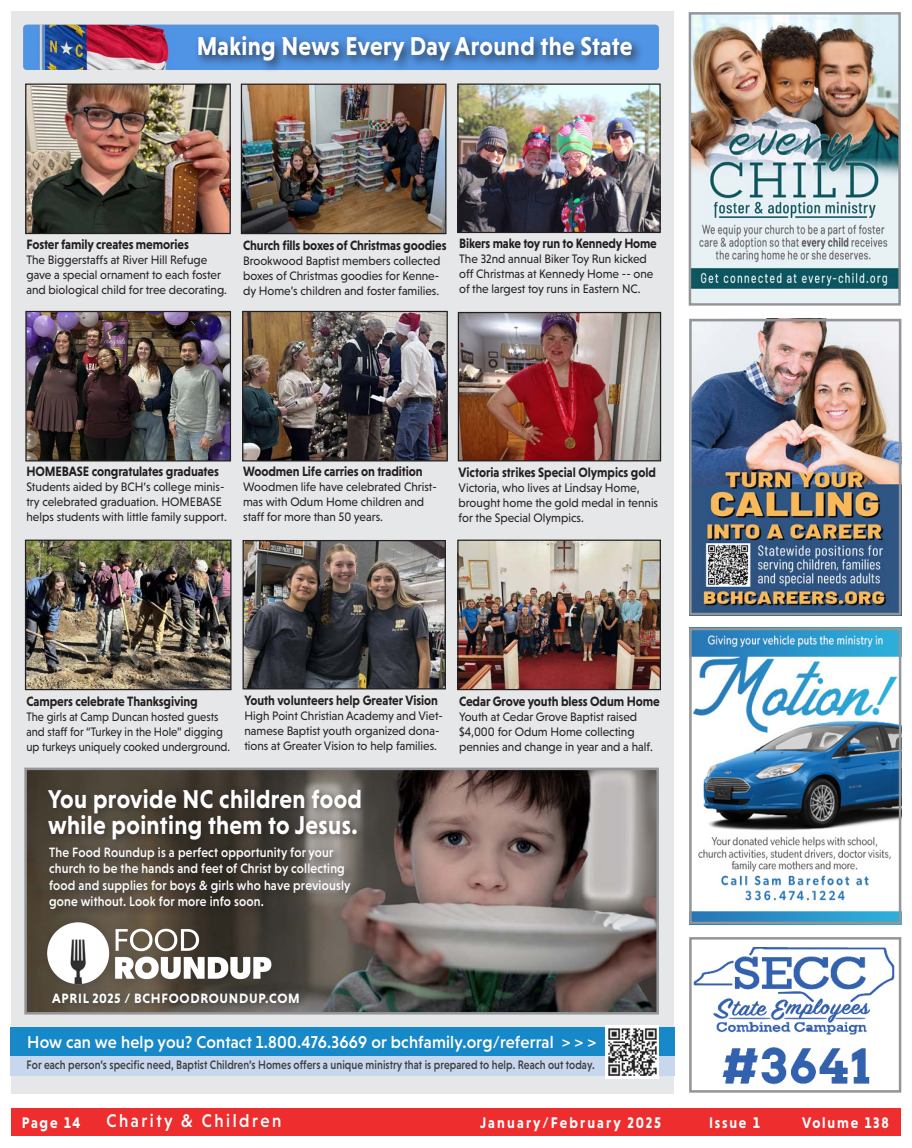
<style>
.page{position:relative;width:912px;height:1148px;background:#fff}
.page>*{position:absolute;margin:0;border:0;box-sizing:border-box;transform-origin:0 0}
.t1{font:700 26.25px/26.2px "Niveau Grotesk";letter-spacing:.015em;color:#fff;scale:.9 1}
.t2{font:500 18.75px "Niveau Grotesk";letter-spacing:.15em;color:#fff;scale:.9 1}
.t3{font:500 17.5px "Niveau Grotesk";letter-spacing:.01em;color:#fff;scale:.95 1}
.t4{font:700 15.62px "Niveau Grotesk";letter-spacing:.125em;color:#fff;scale:.9 1}
.t5{font:700 15.62px "Niveau Grotesk";letter-spacing:.15em;color:#fff;scale:.9 1}
.t6{font:700 13.75px "Niveau Grotesk";letter-spacing:-.01em;color:#231f20;scale:.9 1}
.t7{font:500 13.75px/16.2px "Niveau Grotesk";letter-spacing:.015em;color:#fff;scale:.9 1}
.t8{font:700 13.75px "Niveau Grotesk";letter-spacing:-.01em;color:#231f20;scale:.89 1}
.t9{font:700 13.75px "Niveau Grotesk";letter-spacing:.055em;color:#fff;scale:.96 1}
.t10{font:12.5px/15px "Niveau Grotesk";color:#231f20;scale:.95 1}
.t11{font:500 12.5px "Niveau Grotesk";letter-spacing:.005em;color:#3e3e3f;scale:.85 1}
.t12{font:12.5px/15px "Niveau Grotesk";color:#231f20;scale:.9 1}
</style>
<div class="page">
<div style="left:11px;top:11px;width:662px;height:1082px;background:#e6e7e9"></div>
<img style="left:693px;top:947px;width:202px;height:138px">
<div style="left:689px;top:937px;width:212px;height:155px;border:2px solid #939598"></div>
<img style="left:692px;top:630px;width:206px;height:291px">
<div style="left:689px;top:627px;width:212px;height:297px;border:2px solid #939598"></div>
<img style="left:692px;top:322px;width:206px;height:290px">
<div style="left:689px;top:319px;width:212px;height:296px;border:2px solid #939598"></div>
<img style="left:691px;top:15px;width:206px;height:288px">
<div style="left:688px;top:12px;width:212px;height:294px;border:2px solid #939598"></div>
<div style="left:10px;top:1027px;width:664px;height:29px;background:#1788c8"></div>
<div style="left:10px;top:1056px;width:664px;height:20px;background:#c7d8ee"></div>
<img style="left:605px;top:1025px;width:53px;height:53px">
<img style="left:27px;top:541px;width:202px;height:147px">
<div style="left:25px;top:539px;width:206px;height:151px;border:1px solid #231f20"></div>
<img style="left:459px;top:85px;width:199px;height:146px">
<div style="left:457px;top:83px;width:203px;height:150px;border:1px solid #231f20"></div>
<img style="left:459px;top:541px;width:199px;height:147px">
<div style="left:457px;top:539px;width:203px;height:151px;border:1px solid #231f20"></div>
<img style="left:27px;top:313px;width:202px;height:146px">
<div style="left:25px;top:311px;width:206px;height:150px;border:1px solid #231f20"></div>
<img style="left:244px;top:542px;width:200px;height:145px">
<div style="left:242px;top:540px;width:204px;height:149px;border:1px solid #231f20"></div>
<img style="left:23px;top:25px;width:635px;height:45px">
<div style="left:194px;top:32px;width:450px;height:41px;background:#231f20;opacity:.75"></div>
<img style="left:459px;top:314px;width:200px;height:145px">
<div style="left:457px;top:312px;width:204px;height:149px;border:1px solid #231f20"></div>
<img style="left:244px;top:313px;width:201px;height:146px">
<div style="left:242px;top:311px;width:205px;height:150px;border:1px solid #231f20"></div>
<div style="left:11px;top:1108px;width:889px;height:28px;background:#ee2d2e"></div>
<img style="left:27px;top:770px;width:628px;height:241px">
<div style="left:24px;top:767px;width:634px;height:247px;border:2px solid #939598"></div>
<div style="left:45px;top:784px;width:324px;height:64px;background:#231f20;opacity:.5"></div>
<div style="left:45px;top:843px;width:317px;height:77px;background:#231f20;opacity:.75"></div>
<div style="left:47px;top:988px;width:260px;height:23px;background:#231f20;opacity:.5"></div>
<div style="left:35px;top:909px;width:247px;height:87px;background:#231f20;opacity:.35"></div>
<img style="left:34px;top:916px;width:242px;height:77px">
<img style="left:243px;top:86px;width:201px;height:146px">
<div style="left:241px;top:84px;width:205px;height:150px;border:1px solid #231f20"></div>
<img style="left:27px;top:85px;width:202px;height:147px">
<div style="left:25px;top:83px;width:206px;height:151px;border:1px solid #231f20"></div>
<h1 class="t1" style="left:197px;top:33px;width:485px">Making News Every Day Around the State</h1>
<p class="t6" style="left:26px;top:237px;width:182px">Foster family creates memories</p>
<p class="t10" style="left:26px;top:253px;width:213px">The Biggerstaffs at River Hill Refuge gave a special ornament to each foster and biological child for tree decorating.</p>
<p class="t6" style="left:243px;top:237px;width:227px">Church fills boxes of Christmas goodies</p>
<p class="t10" style="left:243px;top:253px;width:209px;text-align:justify">Brookwood Baptist members collected boxes of Christmas goodies for Kenne&shy;dy Home’s children and foster families.</p>
<p class="t8" style="left:459px;top:236px;width:223px">Bikers make toy run to Kennedy Home</p>
<p class="t10" style="left:459px;top:251px;width:206px">The 32nd annual Biker Toy Run kicked off Christmas at Kennedy Home -- one of the largest toy runs in Eastern NC.</p>
<p class="t6" style="left:26px;top:463px;width:215px">HOMEBASE congratulates graduates</p>
<p class="t10" style="left:26px;top:479px;width:212px">Students aided by BCH’s college minis&shy;try celebrated graduation. HOMEBASE helps students with little family support.</p>
<p class="t6" style="left:243px;top:463px;width:201px">Woodmen Life carries on tradition</p>
<p class="t10" style="left:243px;top:479px;width:205px">Woodmen life have celebrated Christ&shy;mas with Odum Home children and staff for more than 50 years.</p>
<p class="t8" style="left:458px;top:464px;width:223px">Victoria strikes Special Olympics gold</p>
<p class="t10" style="left:458px;top:480px;width:211px">Victoria, who lives at Lindsay Home, brought home the gold medal in tennis for the Special Olympics.</p>
<p class="t6" style="left:26px;top:693px;width:192px">Campers celebrate Thanksgiving</p>
<p class="t12" style="left:26px;top:708px;width:228px">The girls at Camp Duncan hosted guests and staff for “Turkey in the Hole” digging up turkeys uniquely cooked underground.</p>
<p class="t8" style="left:244px;top:692px;width:219px">Youth volunteers help Greater Vision</p>
<p class="t10" style="left:244px;top:708px;width:210px">High Point Christian Academy and Viet&shy;namese Baptist youth organized dona&shy;tions at Greater Vision to help families.</p>
<h1 class="t1" style="left:48px;top:785px;width:350px">You provide NC children food while pointing them to Jesus.</h1>
<p class="t7" style="left:49px;top:844px;width:336px">The Food Roundup is a perfect opportunity for your church to be the hands and feet of Christ by collecting food and supplies for boys &amp; girls who have previously gone without. Look for more info soon.</p>
<p class="t6" style="left:459px;top:693px;width:224px">Cedar Grove youth bless Odum Home</p>
<p class="t10" style="left:459px;top:708px;width:205px">Youth at Cedar Grove Baptist raised $4,000 for Odum Home collecting pennies and change in year and a half.</p>
<p class="t9" style="left:52px;top:990px;width:259px">APRIL 2025 / BCHFOODROUNDUP.COM</p>
<h3 class="t3" style="left:27px;top:1032px;width:600px">How can we help you? Contact 1.800.476.3669 or bchfamily.org/referral &gt; &gt; &gt;</h3>
<p class="t11" style="left:27px;top:1057px;width:669px">For each person’s specific need, Baptist Children’s Homes offers a unique ministry that is prepared to help. Reach out today.</p>
<h2 class="t2" style="left:106px;top:1110px;width:196px">Charity &amp; Children</h2>
<p class="t4" style="left:22px;top:1113px;width:67px">Page 14</p>
<p class="t5" style="left:480px;top:1113px;width:202px">January/February 2025</p>
<p class="t4" style="left:709px;top:1113px;width:58px">Issue 1</p>
<p class="t4" style="left:802px;top:1113px;width:98px">Volume 138</p>
</div>
